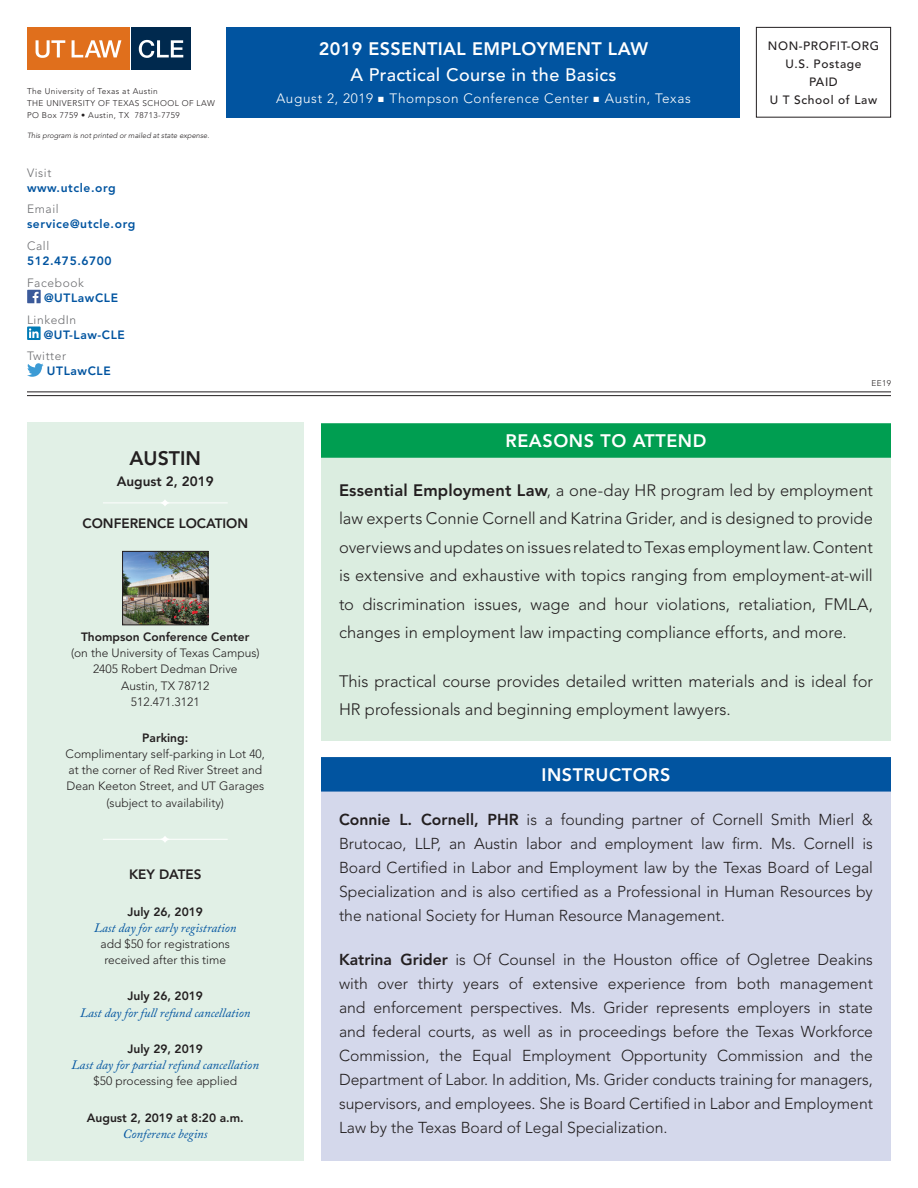
<style>
.page{position:relative;width:918px;height:1188px;background:#fff}
.page>*{position:absolute;margin:0;border:0;box-sizing:border-box;transform-origin:0 0}
.t1{font:800 19.5px "Avenir LT Std";color:#231f20}
.t2{font:800 18px "Avenir LT Std";letter-spacing:.02em;color:#fff}
.t3{font:500 18px "Avenir LT Std";letter-spacing:.02em;color:#fff}
.t4{font:300 16.5px/28.5px "Avenir LT Std";color:#231f20;text-align:justify}
.t5{font:300 15.75px/24px "Avenir LT Std";color:#231f20;text-align:justify}
.t6{font:300 13.5px "Avenir LT Std";letter-spacing:.05em;color:#fff}
.t7{font:800 13.5px "Avenir LT Std";color:#231f20}
.t8{font:italic 12.75px "Adobe Caslon Pro";color:#0154a0}
.t9{font:300 12px/16.2px "Avenir LT Std";color:#231f20;text-align:center}
.t10{font:800 12px "Avenir LT Std";color:#231f20}
.t11{font:800 12px "Avenir LT Std";letter-spacing:.05em;color:#0154a0}
.t12{font:500 12px/18px "Avenir LT Std";letter-spacing:.05em;color:#231f20;text-align:center}
.t13{font:300 12px "Avenir LT Std";letter-spacing:.05em;color:#6c6d70}
.t14{font:300 8.25px/12px "Avenir LT Std";letter-spacing:.05em;color:#231f20}
.t15{font:italic 300 7.5px "Avenir LT Std";color:#231f20}
.s1{font-weight:800}
</style>
<div class="page">
<div style="left:756px;top:27px;width:135px;height:91px;border:1px solid #231f20"></div>
<svg style="left:27px;top:290px;width:14px;height:13px"></svg>
<div style="left:27px;top:327px;width:14px;height:13px;background:#007bb6"></div>
<svg style="left:29px;top:328px;width:10px;height:10px"></svg>
<svg style="left:27px;top:363px;width:17px;height:14px"></svg>
<div style="left:227px;top:27px;width:513px;height:91px;background:#0154a0"></div>
<hr style="left:27px;top:391px;width:864px;height:1px;background:#231f20">
<hr style="left:27px;top:395px;width:864px;height:1px;background:#231f20">
<div style="left:27px;top:423px;width:277px;height:738px;background:#e1f0e6"></div>
<svg style="left:103px;top:500px;width:125px;height:6px"></svg>
<img style="left:124px;top:553px;width:82px;height:70px">
<div style="left:122px;top:551px;width:86px;height:74px;border:1px solid #231f20"></div>
<svg style="left:103px;top:836px;width:125px;height:6px"></svg>
<div style="left:131px;top:27px;width:60px;height:42px;background:#00294e"></div>
<div style="left:27px;top:27px;width:102px;height:42px;background:#e06f1c"></div>
<svg style="left:36px;top:40px;width:29px;height:18px"></svg>
<svg style="left:72px;top:40px;width:49px;height:17px"></svg>
<svg style="left:139px;top:40px;width:44px;height:18px"></svg>
<div style="left:321px;top:424px;width:570px;height:317px;background:#dbede0"></div>
<div style="left:321px;top:423px;width:570px;height:35px;background:#009e51"></div>
<div style="left:321px;top:758px;width:570px;height:403px;background:#d4d8eb"></div>
<div style="left:321px;top:757px;width:570px;height:35px;background:#0154a0"></div>
<p class="t14" style="left:27px;top:85px;width:189px">The University of Texas at Austin<br>THE UNIVERSITY OF TEXAS SCHOOL OF LAW<br>PO Box 7759 • Austin, TX 78713-7759</p>
<p class="t15" style="left:27px;top:131px;width:184px">This program is not printed or mailed at state expense.</p>
<p class="t13" style="left:27px;top:165px;width:26px">Visit</p>
<p class="t11" style="left:27px;top:180px;width:90px">www.utcle.org</p>
<p class="t13" style="left:27px;top:202px;width:33px">Email</p>
<p class="t11" style="left:27px;top:217px;width:110px">service@utcle.org</p>
<p class="t13" style="left:27px;top:239px;width:24px">Call</p>
<p class="t11" style="left:27px;top:254px;width:86px">512.475.6700</p>
<p class="t13" style="left:27px;top:276px;width:58px">Facebook</p>
<p class="t11" style="left:44px;top:290px;width:75px">@UTLawCLE</p>
<p class="t13" style="left:27px;top:312px;width:51px">LinkedIn</p>
<p class="t11" style="left:44px;top:327px;width:83px">@UT-Law-CLE</p>
<p class="t13" style="left:27px;top:349px;width:41px">Twitter</p>
<p class="t11" style="left:47px;top:364px;width:65px">UTLawCLE</p>
<p class="t2" style="left:319px;top:38px;width:331px">2019 ESSENTIAL EMPLOYMENT LAW</p>
<p class="t3" style="left:350px;top:64px;width:268px">A Practical Course in the Basics</p>
<p class="t6" style="left:276px;top:90px;width:416px">August 2, 2019 ■ Thompson Conference Center ■ Austin, Texas</p>
<p class="t12" style="left:768px;top:37px;width:113px">NON-PROFIT-ORG<br>U.S. Postage<br>PAID<br>U T School of Law</p>
<p class="t14" style="left:871px;top:377px;width:21px">EE19</p>
<p class="t1" style="left:130px;top:446px;width:73px">AUSTIN</p>
<p class="t7" style="left:117px;top:473px;width:98px">August 2, 2019</p>
<p class="t7" style="left:82px;top:515px;width:167px">CONFERENCE LOCATION</p>
<p class="t10" style="left:81px;top:630px;width:170px">Thompson Conference Center</p>
<p class="t9" style="left:71px;top:645px;width:190px">(on the University of Texas Campus)<br>2405 Robert Dedman Drive<br>Austin, TX 78712<br>512.471.3121</p>
<p class="t10" style="left:142px;top:731px;width:48px">Parking:</p>
<p class="t9" style="left:66px;top:746px;width:201px">Complimentary self-parking in Lot 40, at the corner of Red River Street and Dean Keeton Street, and UT Garages (subject to availability)</p>
<p class="t7" style="left:129px;top:867px;width:74px">KEY DATES</p>
<p class="t10" style="left:128px;top:904px;width:77px">July 26, 2019</p>
<p class="t8" style="left:94px;top:920px;width:144px">Last day for early registration</p>
<p class="t9" style="left:101px;top:936px;width:131px">add $50 for registrations received after this time</p>
<p class="t10" style="left:128px;top:989px;width:77px">July 26, 2019</p>
<p class="t8" style="left:80px;top:1005px;width:172px">Last day for full refund cancellation</p>
<p class="t10" style="left:128px;top:1042px;width:77px">July 29, 2019</p>
<p class="t8" style="left:72px;top:1057px;width:189px">Last day for partial refund cancellation</p>
<p class="t9" style="left:94px;top:1073px;width:145px">$50 processing fee applied</p>
<p class="t10" style="left:87px;top:1110px;width:158px">August 2, 2019 at 8:20 a.m.</p>
<p class="t8" style="left:123px;top:1126px;width:86px">Conference begins</p>
<p class="t2" style="left:506px;top:430px;width:202px">REASONS TO ATTEND</p>
<p class="t4" style="left:339px;top:476px;width:536px"><span class="s1">Essential Employment Law</span>, a one-day HR program led by employment law experts Connie Cornell and Katrina Grider, and is designed to provide overviews and updates on issues related to Texas employment law. Content is extensive and exhaustive with topics ranging from employment-at-will to discrimination issues, wage and hour violations, retaliation, FMLA, changes in employment law impacting compliance efforts, and more.</p>
<p class="t4" style="left:339px;top:667px;width:536px">This practical course provides detailed written materials and is ideal for<br>HR professionals and beginning employment lawyers.</p>
<p class="t2" style="left:541px;top:764px;width:131px">INSTRUCTORS</p>
<p class="t5" style="left:339px;top:808px;width:536px"><span class="s1">Connie L. Cornell, PHR</span> is a founding partner of Cornell Smith Mierl &amp; Brutocao, LLP, an Austin labor and employment law firm. Ms. Cornell is Board Certified in Labor and Employment law by the Texas Board of Legal Specialization and is also certified as a Professional in Human Resources by the national Society for Human Resource Management.</p>
<p class="t5" style="left:339px;top:948px;width:536px"><span class="s1">Katrina Grider</span> is Of Counsel in the Houston office of Ogletree Deakins with over thirty years of extensive experience from both management and enforcement perspectives. Ms. Grider represents employers in state and federal courts, as well as in proceedings before the Texas Workforce Commission, the Equal Employment Opportunity Commission and the Department of Labor. In addition, Ms. Grider conducts training for managers, supervisors, and employees. She is Board Certified in Labor and Employment Law by the Texas Board of Legal Specialization.</p>
</div>
